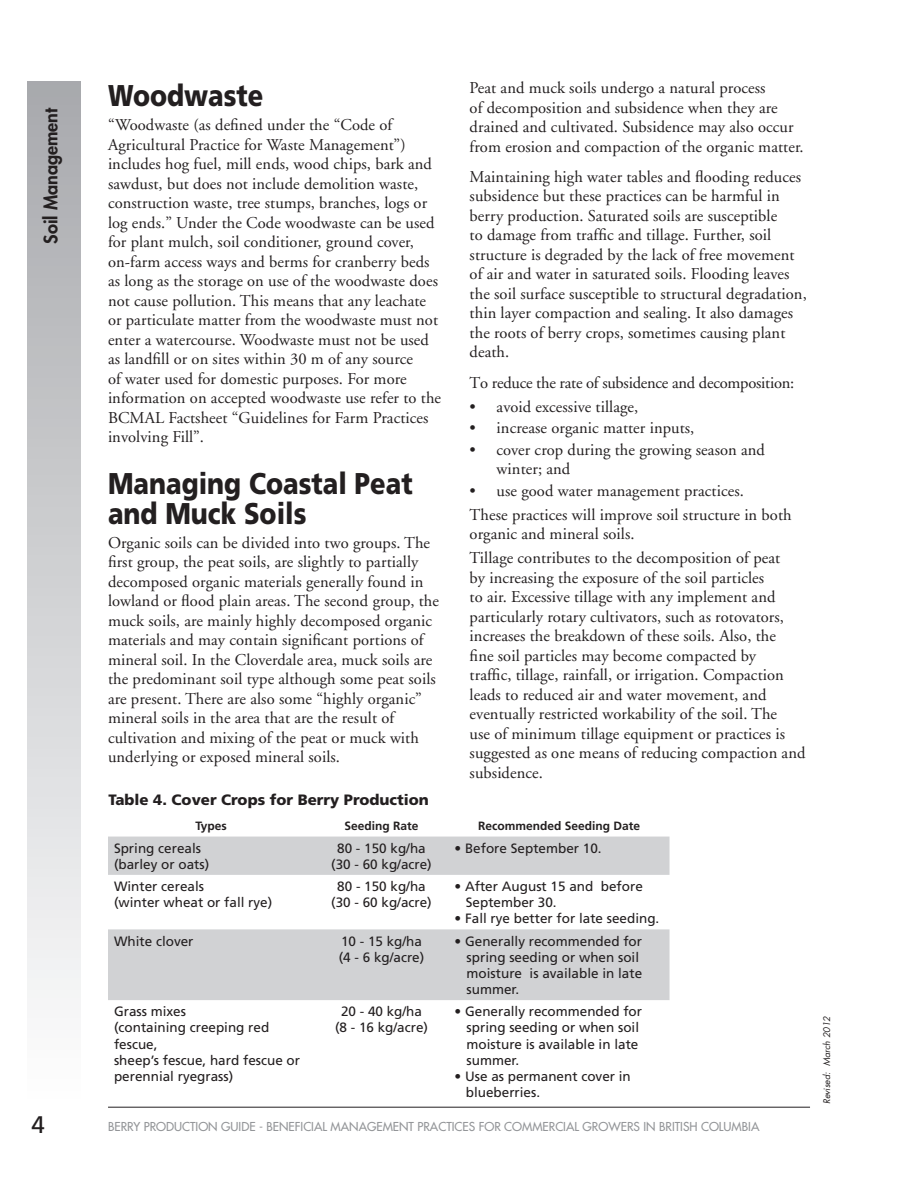
<style>
.page{position:relative;width:918px;height:1188px;background:#fff}
.page>*{position:absolute;margin:0;border:0;box-sizing:border-box;transform-origin:0 0}
.t1{font:900 30px/30px "Frutiger";color:#231f20;scale:.85 1}
.t2{font:24px "Frutiger";color:#231f20}
.t3{font:800 18px "Futura";color:#231f20}
.t4{font:16.5px/19.5px "Adobe Garamond";letter-spacing:.005em;color:#231f20}
.t5{font:16.5px "Adobe Garamond";letter-spacing:-.015em;color:#231f20}
.t6{font:900 15px "Frutiger";color:#231f20}
.t7{font:13.5px/16.2px "Frutiger";color:#231f20}
.t8{font:12px "Futura";color:#939598}
.t9{font:700 12px "Frutiger";color:#231f20}
.t10{font:italic 9px "Futura";color:#231f20}
</style>
<div class="page">
<div style="left:27px;top:81px;width:54px;height:1024px;background:linear-gradient(to bottom,#a7a8ac,#fdfdfd)"></div>
<hr style="left:108px;top:1107px;width:702px;height:1px;background:#231f20">
<svg style="left:108px;top:837px;width:562px;height:163px;fill:#d1d2d4"></svg>
<p class="t3" style="left:39px;top:244px;width:138px;rotate:-90deg">Soil Management</p>
<h1 class="t1" style="left:108px;top:81px;width:184px">Woodwaste</h1>
<p class="t4" style="left:108px;top:116px;width:335px">“Woodwaste (as defined under the “Code of Agricultural Practice for Waste Management”) includes hog fuel, mill ends, wood chips, bark and sawdust, but does not include demolition waste, construction waste, tree stumps, branches, logs or log ends.” Under the Code woodwaste can be used for plant mulch, soil conditioner, ground cover, on-farm access ways and berms for cranberry beds as long as the storage on use of the woodwaste does not cause pollution. This means that any leachate or particulate matter from the woodwaste must not enter a watercourse. Woodwaste must not be used as landfill or on sites within 30 m of any source<br>of water used for domestic purposes. For more information on accepted woodwaste use refer to the BCMAL Factsheet “Guidelines for Farm Practices involving Fill”.</p>
<h1 class="t1" style="left:108px;top:468px;width:360px">Managing Coastal Peat and Muck Soils</h1>
<p class="t4" style="left:108px;top:533px;width:333px">Organic soils can be divided into two groups. The first group, the peat soils, are slightly to partially decomposed organic materials generally found in lowland or flood plain areas. The second group, the muck soils, are mainly highly decomposed organic materials and may contain significant portions of mineral soil. In the Cloverdale area, muck soils are the predominant soil type although some peat soils are present. There are also some “highly organic” mineral soils in the area that are the result of cultivation and mixing of the peat or muck with underlying or exposed mineral soils.</p>
<p class="t4" style="left:470px;top:79px;width:336px">Peat and muck soils undergo a natural process<br>of decomposition and subsidence when they are drained and cultivated. Subsidence may also occur from erosion and compaction of the organic matter.</p>
<p class="t4" style="left:470px;top:167px;width:339px">Maintaining high water tables and flooding reduces subsidence but these practices can be harmful in berry production. Saturated soils are susceptible<br>to damage from traffic and tillage. Further, soil structure is degraded by the lack of free movement of air and water in saturated soils. Flooding leaves the soil surface susceptible to structural degradation, thin layer compaction and sealing. It also damages the roots of berry crops, sometimes causing plant death.</p>
<p class="t5" style="left:470px;top:374px;width:326px">To reduce the rate of subsidence and decomposition:</p>
<p class="t4" style="left:470px;top:397px;width:170px">• avoid excessive tillage,</p>
<p class="t4" style="left:470px;top:419px;width:226px">• increase organic matter inputs,</p>
<p class="t4" style="left:497px;top:440px;width:270px;text-indent:-27px">• cover crop during the growing season and winter; and</p>
<p class="t4" style="left:470px;top:479px;width:324px;line-height:23.9px">• use good water management practices.<br>These practices will improve soil structure in both</p>
<p class="t4" style="left:470px;top:523px;width:312px;line-height:23.9px">organic and mineral soils.<br>Tillage contributes to the decomposition of peat</p>
<p class="t4" style="left:470px;top:568px;width:337px">by increasing the exposure of the soil particles<br>to air. Excessive tillage with any implement and particularly rotary cultivators, such as rotovators, increases the breakdown of these soils. Also, the<br>fine soil particles may become compacted by<br>traffic, tillage, rainfall, or irrigation. Compaction leads to reduced air and water movement, and eventually restricted workability of the soil. The<br>use of minimum tillage equipment or practices is suggested as one means of reducing compaction and subsidence.</p>
<p class="t6" style="left:108px;top:791px;width:322px">Table 4. Cover Crops for Berry Production</p>
<p class="t9" style="left:196px;top:819px;width:33px">Types</p>
<p class="t9" style="left:344px;top:819px;width:76px">Seeding Rate</p>
<p class="t9" style="left:478px;top:819px;width:164px">Recommended Seeding Date</p>
<p class="t7" style="left:114px;top:840px;width:97px">Spring cereals (barley or oats)</p>
<p class="t7" style="left:331px;top:840px;width:102px;text-align:center">80 - 150 kg/ha (30 - 60 kg/acre)</p>
<p class="t7" style="left:455px;top:840px;width:149px">• Before September 10.</p>
<p class="t7" style="left:114px;top:878px;width:160px">Winter cereals<br>(winter wheat or fall rye)</p>
<p class="t7" style="left:331px;top:878px;width:102px;text-align:center">80 - 150 kg/ha (30 - 60 kg/acre)</p>
<p class="t7" style="left:466px;top:878px;width:179px;text-indent:-11px">• After August 15 and before<br>September 30.</p>
<p class="t7" style="left:455px;top:911px;width:206px">• Fall rye better for late seeding.</p>
<p class="t7" style="left:114px;top:933px;width:81px">White clover</p>
<p class="t7" style="left:339px;top:933px;width:87px">10 - 15 kg/ha (4 - 6 kg/acre)</p>
<p class="t7" style="left:467px;top:933px;width:177px;text-indent:-12px">• Generally recommended for spring seeding or when soil moisture is available in late summer.</p>
<p class="t7" style="left:114px;top:1004px;width:188px">Grass mixes<br>(containing creeping red fescue,<br>sheep’s fescue, hard fescue or perennial ryegrass)</p>
<p class="t7" style="left:335px;top:1004px;width:95px;text-align:center">20 - 40 kg/ha (8 - 16 kg/acre)</p>
<p class="t7" style="left:467px;top:1004px;width:177px;text-indent:-12px">• Generally recommended for spring seeding or when soil moisture is available in late summer.</p>
<p class="t7" style="left:466px;top:1068px;width:167px;text-indent:-11px">• Use as permanent cover in blueberries.</p>
<h2 class="t2" style="left:32px;top:1111px;width:15px">4</h2>
<p class="t8" style="left:108px;top:1119px;width:268px">BERRY PRODUCTION GUIDE - BENEFICIAL MANAGEME</p>
<p class="t8" style="left:399px;top:1119px;width:133px">NT PRACTICES FOR COMMER</p>
<p class="t8" style="left:555px;top:1119px;width:206px">CIAL GROWERS IN BRITISH COLUMB IA</p>
<p class="t10" style="left:821px;top:1104px;width:90px;rotate:-90deg">Revised: March 2012</p>
</div>
